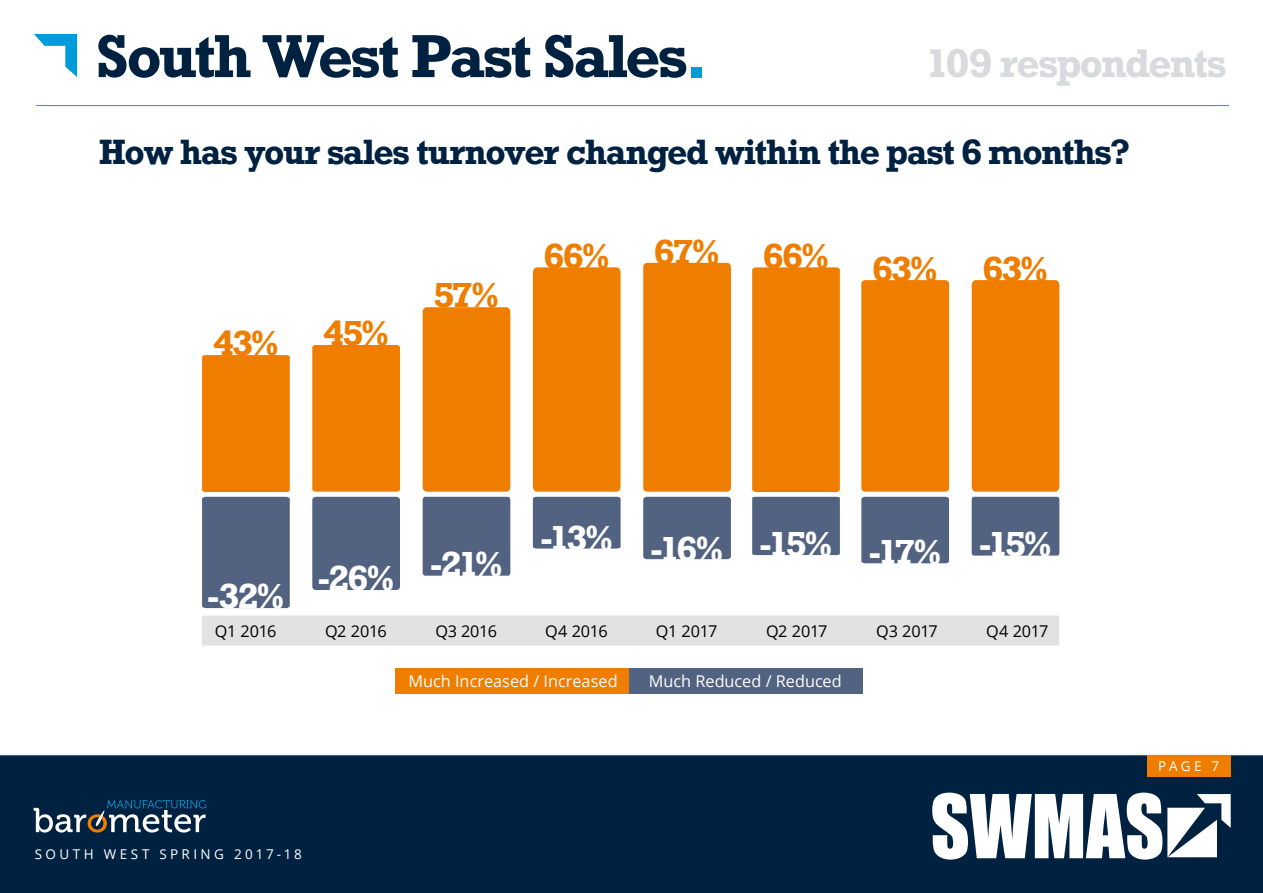
<style>
.page{position:relative;width:1263px;height:893px;background:#fff}
.page>*{position:absolute;margin:0;border:0;box-sizing:border-box;transform-origin:0 0}
.t1{font:700 57px "Rockwell";letter-spacing:-.04em;color:#002140}
.t2{font:700 37.65px "Rockwell";letter-spacing:-.045em;color:#d8dbde}
.t3{font:700 33px "Rockwell";letter-spacing:-.035em;color:#002140}
.t4{font:700 32.7px "Rockwell";letter-spacing:-.095em;color:#fff}
.t5{font:700 32.7px "Rockwell";letter-spacing:-.04em;color:#ef7d00}
.t6{font:16.2px "Open Sans";letter-spacing:-.015em;color:#000}
.t7{font:16.2px "Open Sans";color:#fff}
.t8{font:13.5px "Open Sans";letter-spacing:.25em;color:#fff}
.s1{color:#009cd9}
</style>
<div class="page">
<div style="left:0;top:754px;width:1263px;height:139px;background:#002140"></div>
<svg style="left:34px;top:800px;width:172px;height:32px"></svg>
<svg style="left:932px;top:793px;width:299px;height:67px"></svg>
<div style="left:1147px;top:755px;width:84px;height:22px;background:#ef7d00"></div>
<svg style="left:34px;top:34px;width:43px;height:43px"></svg>
<hr style="left:36px;top:105px;width:1193px;height:1px;background:#009fe3">
<svg style="left:202px;top:355px;width:88px;height:253px;background:#aa743e"></svg>
<div style="left:312px;top:345px;width:88px;height:147px;background:#ef7d00"></div>
<div style="left:643px;top:263px;width:88px;height:229px;background:#ef7d00;border-radius:4px"></div>
<div style="left:312px;top:497px;width:88px;height:93px;background:#526281;border-radius:4px"></div>
<svg style="left:423px;top:307px;width:87px;height:269px;background:#c1772b"></svg>
<svg style="left:533px;top:267px;width:88px;height:282px;background:#d27a1d"></svg>
<div style="left:643px;top:497px;width:88px;height:62px;background:#526281"></div>
<svg style="left:752px;top:267px;width:88px;height:288px;background:#cf7a1f"></svg>
<div style="left:861px;top:280px;width:88px;height:212px;background:#ef7d00;border-radius:4px"></div>
<div style="left:972px;top:280px;width:87px;height:212px;background:#ef7d00"></div>
<div style="left:861px;top:497px;width:88px;height:66px;background:#526281"></div>
<div style="left:972px;top:497px;width:87px;height:59px;background:#526281;border-radius:2px"></div>
<div style="left:202px;top:616px;width:857px;height:30px;background:#e2e2e2"></div>
<div style="left:629px;top:668px;width:234px;height:25px;background:#526281"></div>
<div style="left:395px;top:668px;width:234px;height:25px;background:#ef7d00"></div>
<h1 class="t1" style="left:96px;top:19px;width:612px">South West Past Sales<span class="s1">.</span></h1>
<p class="t2" style="left:925px;top:39px;width:303px">109 respondents</p>
<p class="t3" style="left:99px;top:131px;width:1033px">How has your sales turnover changed within the past 6 months?</p>
<p class="t5" style="left:213px;top:322px;width:67px">43%</p>
<p class="t5" style="left:323px;top:312px;width:67px">45%</p>
<p class="t5" style="left:434px;top:274px;width:67px">57%</p>
<p class="t5" style="left:544px;top:235px;width:68px">66%</p>
<p class="t5" style="left:654px;top:231px;width:67px">67%</p>
<p class="t5" style="left:763px;top:235px;width:68px">66%</p>
<p class="t5" style="left:872px;top:248px;width:67px">63%</p>
<p class="t5" style="left:983px;top:248px;width:67px">63%</p>
<p class="t4" style="left:207px;top:575px;width:79px">-32%</p>
<p class="t4" style="left:318px;top:557px;width:78px">-26%</p>
<p class="t4" style="left:430px;top:543px;width:74px">-21%</p>
<p class="t4" style="left:540px;top:517px;width:74px">-13%</p>
<p class="t4" style="left:760px;top:523px;width:294px">-15% -17% -15%</p>
<p class="t4" style="left:651px;top:527px;width:74px">-16%</p>
<p class="t6" style="left:215px;top:620px;width:63px">Q1 2016</p>
<p class="t6" style="left:325px;top:620px;width:63px">Q2 2016</p>
<p class="t6" style="left:435px;top:620px;width:63px">Q3 2016</p>
<p class="t6" style="left:545px;top:620px;width:64px">Q4 2016</p>
<p class="t6" style="left:656px;top:620px;width:63px">Q1 2017</p>
<p class="t6" style="left:766px;top:620px;width:63px">Q2 2017</p>
<p class="t6" style="left:876px;top:620px;width:63px">Q3 2017</p>
<p class="t6" style="left:986px;top:620px;width:64px">Q4 2017</p>
<p class="t7" style="left:408px;top:670px;width:211px">Much Increased / Increased</p>
<p class="t7" style="left:649px;top:670px;width:195px">Much Reduced / Reduced</p>
<p class="t8" style="left:35px;top:845px;width:269px">SOUTH WEST SPRING 2017-18</p>
<p class="t8" style="left:1158px;top:757px;width:63px">PAGE 7</p>
</div>
